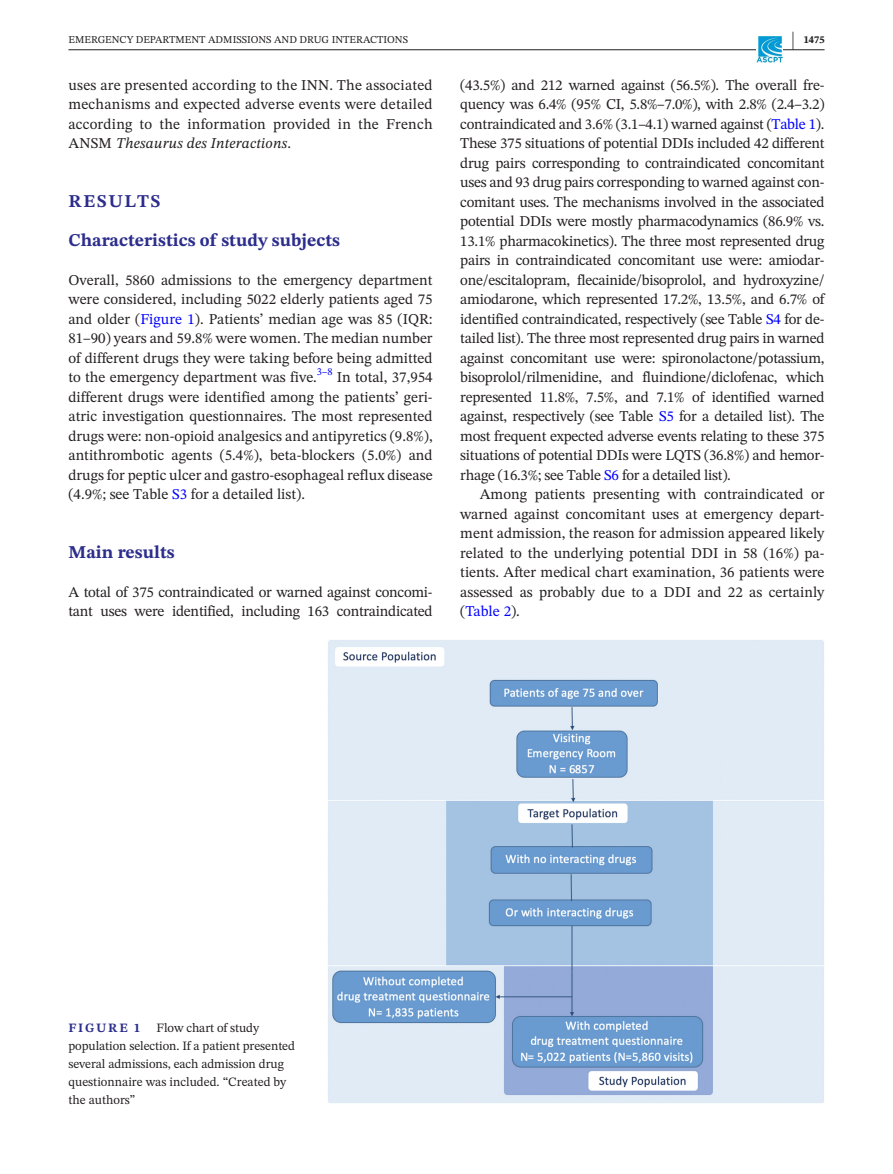
<style>
.page{position:relative;width:893px;height:1174px;background:#fff}
.page>*{position:absolute;margin:0;border:0;box-sizing:border-box;transform-origin:0 0}
.t1{font:700 21px "STIX Two Text";color:#231f20;scale:.42 1}
.t2{font:700 18px/39px "STIX Two Text";color:#2c2d8c}
.t3{font:15px/19.5px "STIX Two Text";color:#231f20;text-align:justify}
.t4{font:15px/19.5px "STIX Two Text";letter-spacing:-.02em;color:#231f20}
.t5{font:12.75px/18px "STIX Two Text";letter-spacing:-.005em;color:#231f20}
.t6{font:700 12.75px "STIX Two Text";letter-spacing:.14em;color:#2c2d8c}
.t7{font:10.5px "STIX Two Text";color:#231f20}
.t8{font:700 10.5px "STIX Two Text";color:#231f20}
.t9{font:10.5px "STIX Two Text";color:#00f}
.s1{font-style:italic}
.s2{color:#00f}
</style>
<div class="page">
<hr style="left:68px;top:49px;width:756px;height:1px;background:#231f20">
<img style="left:757px;top:37px;width:25px;height:25px">
<img style="left:328px;top:640px;width:496px;height:463px">
<h1 class="t1" style="left:792px;top:24px;width:8px">|</h1>
<p class="t7" style="left:68px;top:32px;width:341px">EMERGENCY DEPARTMENT ADMISSIONS AND DRUG INTERACTIONS</p>
<p class="t8" style="left:804px;top:32px;width:22px">1475</p>
<p class="t3" style="left:68px;top:75px;width:366px">uses are presented according to the INN. The associated mechanisms and expected adverse events were detailed according to the information provided in the French ANSM <span class="s1">Thesaurus des Interactions</span>.</p>
<p class="t3" style="left:460px;top:75px;width:366px">(43.5%) and 212 warned against (56.5%). The overall fre&shy;quency was 6.4% (95% CI, 5.8%–7.0%), with 2.8% (2.4–3.2) contraindicated and 3.6% (3.1–4.1) warned against (<span class="s2">Table 1</span>).<br>These 375 situations of potential DDIs included 42 different drug pairs corresponding to contraindicated concomitant uses and 93 drug pairs corresponding to warned against con&shy;comitant uses. The mechanisms involved in the associated potential DDIs were mostly pharmacodynamics (86.9% vs.<br>13.1% pharmacokinetics). The three most represented drug pairs in contraindicated concomitant use were: amiodar&shy;one/escitalopram, flecainide/bisoprolol, and hydroxyzine/ amiodarone, which represented 17.2%, 13.5%, and 6.7% of identified contraindicated, respectively (see Table <span class="s2">S4</span> for de&shy;tailed list). The three most represented drug pairs in warned against concomitant use were: spironolactone/potassium, bisoprolol/rilmenidine, and fluindione/diclofenac, which represented 11.8%, 7.5%, and 7.1% of identified warned against, respectively (see Table <span class="s2">S5</span> for a detailed list). The most frequent expected adverse events relating to these 375 situations of potential DDIs were LQTS (36.8%) and hemor&shy;rhage (16.3%; see Table <span class="s2">S6</span> for a detailed list).</p>
<p class="t3" style="left:460px;top:484px;width:366px;text-indent:20px">Among patients presenting with contraindicated or warned against concomitant uses at emergency depart&shy;ment admission, the reason for admission appeared likely related to the underlying potential DDI in 58 (16%) pa&shy;tients. After medical chart examination, 36 patients were assessed as probably due to a DDI and 22 as certainly (<span class="s2">Table 2</span>).</p>
<p class="t2" style="left:68px;top:182px;width:273px">RESULTS<br>Characteristics of study subjects</p>
<p class="t3" style="left:68px;top:270px;width:366px">Overall, 5860 admissions to the emergency department were considered, including 5022 elderly patients aged 75 and older (<span class="s2">Figure 1</span>). Patients’ median age was 85 (IQR:<br>81–90) years and 59.8% were women. The median number of different drugs they were taking before being admitted to the emergency department was five.</p>
<p class="t9" style="left:317px;top:364px;width:17px">3–8</p>
<p class="t3" style="left:68px;top:367px;width:366px;text-indent:268px">In total, 37,954 different drugs were identified among the patients’ geri&shy;atric investigation questionnaires. The most represented drugs were: non-opioid analgesics and antipyretics (9.8%), antithrombotic agents (5.4%), beta-blockers (5.0%) and drugs for peptic ulcer and gastro-esophageal reflux disease (4.9%; see Table <span class="s2">S3</span> for a detailed list).</p>
<p class="t2" style="left:68px;top:533px;width:108px">Main results</p>
<p class="t4" style="left:68px;top:582px;width:366px">A total of 375 contraindicated or warned against concomi&shy;tant uses were identified, including 163 contraindicated</p>
<p class="t5" style="left:68px;top:1018px;width:228px;text-indent:88px">Flow chart of study population selection. If a patient presented several admissions, each admission drug questionnaire was included. “Created by the authors”</p>
<p class="t6" style="left:68px;top:1018px;width:73px">FIGURE 1</p>
</div>
